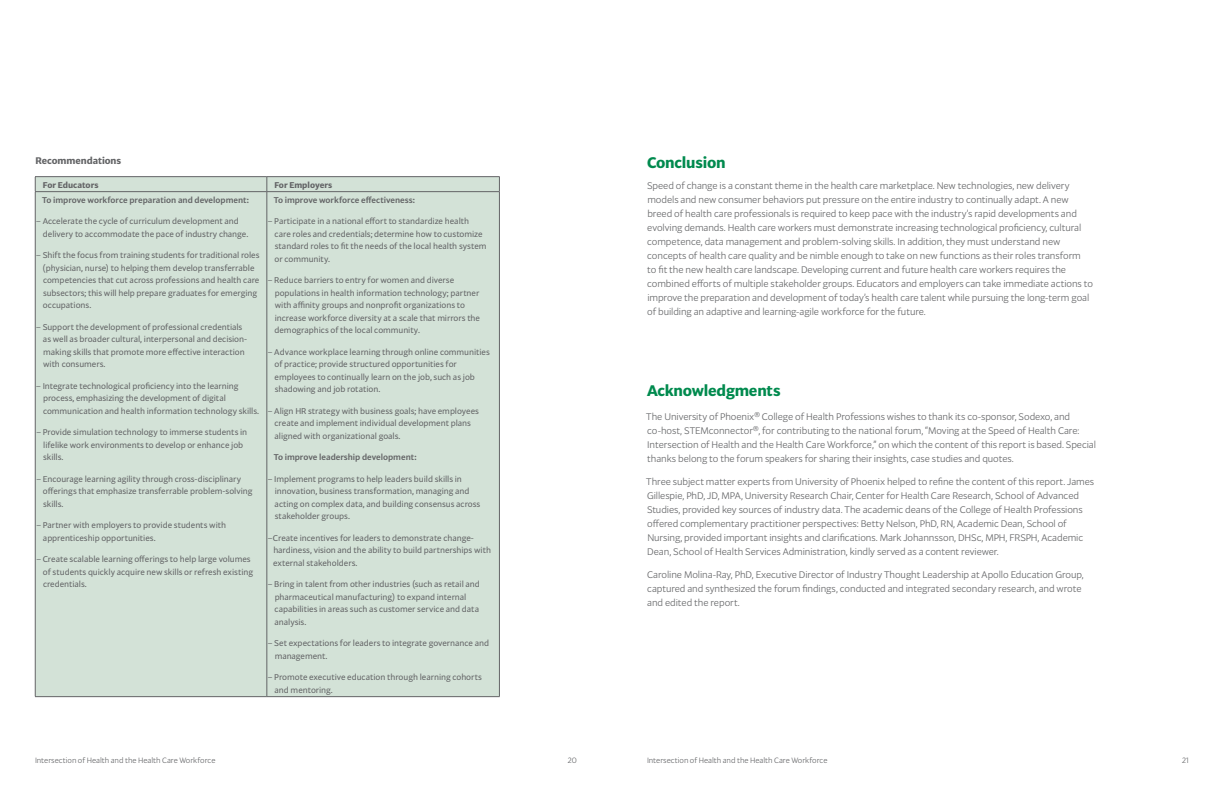
<style>
.page{position:relative;width:1224px;height:792px;background:#fff}
.page>*{position:absolute;margin:0;border:0;box-sizing:border-box;transform-origin:0 0}
.t1{font:700 16px "Phoenix Sans";letter-spacing:-.015em;color:#008a4e}
.t2{font:300 10px/14px "Phoenix Sans";letter-spacing:-.005em;color:#636466}
.t3{font:700 10px "Phoenix Sans";letter-spacing:-.005em;color:#636466}
.t4{font:8.8px/12.5px "Phoenix Sans";letter-spacing:-.005em;color:#636466}
.t5{font:500 8.8px "Phoenix Sans";color:#636466}
.t6{font:700 8.8px "Phoenix Sans";color:#636466}
.t7{font:300 8px "Phoenix Sans";color:#636466}
</style>
<div class="page">
<div style="left:36px;top:177px;width:463px;height:519px;background:#d3e2d7"></div>
<svg style="left:35px;top:177px;width:1px;height:14px"></svg>
<hr style="left:35px;top:192px;width:1px;height:504px;background:#636466">
<hr style="left:35px;top:176px;width:232px;height:1px;background:#636466">
<hr style="left:267px;top:176px;width:233px;height:1px;background:#636466">
<svg style="left:267px;top:177px;width:1px;height:14px"></svg>
<svg style="left:499px;top:177px;width:1px;height:14px"></svg>
<hr style="left:267px;top:192px;width:1px;height:504px;background:#636466">
<hr style="left:499px;top:192px;width:1px;height:504px;background:#636466">
<hr style="left:35px;top:191px;width:232px;height:1px;background:#636466">
<hr style="left:267px;top:191px;width:233px;height:1px;background:#636466">
<hr style="left:35px;top:696px;width:232px;height:1px;background:#636466">
<hr style="left:267px;top:696px;width:233px;height:1px;background:#636466">
<p class="t3" style="left:36px;top:152px;width:87px">Recommendations</p>
<p class="t6" style="left:43px;top:177px;width:57px">For Educators</p>
<p class="t6" style="left:274px;top:177px;width:59px">For Employers</p>
<p class="t5" style="left:42px;top:193px;width:208px">To improve workforce preparation and development:</p>
<p class="t4" style="left:43px;top:214px;width:207px;text-indent:-7px">– Accelerate the cycle of curriculum development and delivery to accommodate the pace of industry change.</p>
<p class="t4" style="left:43px;top:248px;width:218px;text-indent:-6px">– Shift the focus from training students for traditional roles (physician, nurse) to helping them develop transferrable competencies that cut across professions and health care subsectors; this will help prepare graduates for emerging occupations.</p>
<p class="t4" style="left:43px;top:320px;width:206px;text-indent:-7px">– Support the development of professional credentials as well as broader cultural, interpersonal and decision&shy;making skills that promote more effective interaction with consumers.</p>
<p class="t4" style="left:43px;top:379px;width:218px;text-indent:-7px">– Integrate technological proficiency into the learning process, emphasizing the development of digital communication and health information technology skills.</p>
<p class="t4" style="left:43px;top:425px;width:206px;text-indent:-7px">– Provide simulation technology to immerse students in lifelike work environments to develop or enhance job skills.</p>
<p class="t4" style="left:43px;top:472px;width:211px;text-indent:-7px">– Encourage learning agility through cross-disciplinary offerings that emphasize transferrable problem-solving skills.</p>
<p class="t4" style="left:43px;top:518px;width:185px;text-indent:-7px">– Partner with employers to provide students with apprenticeship opportunities.</p>
<p class="t4" style="left:43px;top:552px;width:212px;text-indent:-7px">– Create scalable learning offerings to help large volumes of students quickly acquire new skills or refresh existing credentials.</p>
<p class="t5" style="left:274px;top:193px;width:143px">To improve workforce effectiveness:</p>
<p class="t4" style="left:275px;top:214px;width:214px;text-indent:-7px">– Participate in a national effort to standardize health care roles and credentials; determine how to customize standard roles to fit the needs of the local health system or community.</p>
<p class="t4" style="left:275px;top:273px;width:207px;text-indent:-7px">– Reduce barriers to entry for women and diverse populations in health information technology; partner with affinity groups and nonprofit organizations to increase workforce diversity at a scale that mirrors the demographics of the local community.</p>
<p class="t4" style="left:275px;top:345px;width:217px;text-indent:-7px">– Advance workplace learning through online communities of practice; provide structured opportunities for employees to continually learn on the job, such as job shadowing and job rotation.</p>
<p class="t4" style="left:275px;top:404px;width:206px;text-indent:-7px">– Align HR strategy with business goals; have employees create and implement individual development plans aligned with organizational goals.</p>
<p class="t5" style="left:274px;top:450px;width:144px">To improve leadership development:</p>
<p class="t4" style="left:275px;top:472px;width:207px;text-indent:-7px">– Implement programs to help leaders build skills in innovation, business transformation, managing and acting on complex data, and building consensus across stakeholder groups.</p>
<p class="t4" style="left:273px;top:531px;width:219px;text-indent:-5px">–Create incentives for leaders to demonstrate change&shy;hardiness, vision and the ability to build partnerships with external stakeholders.</p>
<p class="t4" style="left:275px;top:577px;width:207px;text-indent:-7px">– Bring in talent from other industries (such as retail and pharmaceutical manufacturing) to expand internal capabilities in areas such as customer service and data analysis.</p>
<p class="t4" style="left:275px;top:636px;width:216px;text-indent:-7px">– Set expectations for leaders to integrate governance and management.</p>
<p class="t4" style="left:275px;top:670px;width:209px;text-indent:-7px">– Promote executive education through learning cohorts and mentoring.</p>
<h1 class="t1" style="left:647px;top:150px;width:80px">Conclusion</h1>
<p class="t2" style="left:647px;top:178px;width:447px">Speed of change is a constant theme in the health care marketplace. New technologies, new delivery models and new consumer behaviors put pressure on the entire industry to continually adapt. A new breed of health care professionals is required to keep pace with the industry’s rapid developments and evolving demands. Health care workers must demonstrate increasing technological proficiency, cultural competence, data management and problem-solving skills. In addition, they must understand new concepts of health care quality and be nimble enough to take on new functions as their roles transform<br>to fit the new health care landscape. Developing current and future health care workers requires the combined efforts of multiple stakeholder groups. Educators and employers can take immediate actions to improve the preparation and development of today’s health care talent while pursuing the long-term goal of building an adaptive and learning-agile workforce for the future.</p>
<h1 class="t1" style="left:647px;top:377px;width:135px">Acknowledgments</h1>
<p class="t2" style="left:646px;top:409px;width:451px">The University of Phoenix® College of Health Professions wishes to thank its co-sponsor, Sodexo, and co-host, STEMconnector®, for contributing to the national forum, “Moving at the Speed of Health Care:<br>Intersection of Health and the Health Care Workforce,” on which the content of this report is based. Special thanks belong to the forum speakers for sharing their insights, case studies and quotes.</p>
<p class="t2" style="left:646px;top:474px;width:449px">Three subject matter experts from University of Phoenix helped to refine the content of this report. James Gillespie, PhD, JD, MPA, University Research Chair, Center for Health Care Research, School of Advanced Studies, provided key sources of industry data. The academic deans of the College of Health Professions offered complementary practitioner perspectives: Betty Nelson, PhD, RN, Academic Dean, School of Nursing, provided important insights and clarifications. Mark Johannsson, DHSc, MPH, FRSPH, Academic Dean, School of Health Services Administration, kindly served as a content reviewer.</p>
<p class="t2" style="left:647px;top:567px;width:438px">Caroline Molina-Ray, PhD, Executive Director of Industry Thought Leadership at Apollo Education Group, captured and synthesized the forum findings, conducted and integrated secondary research, and wrote and edited the report.</p>
<p class="t7" style="left:35px;top:754px;width:182px">Intersection of Health and the Health Care Workforce</p>
<p class="t7" style="left:568px;top:754px;width:10px">20</p>
<p class="t7" style="left:647px;top:754px;width:182px">Intersection of Health and the Health Care Workforce</p>
<p class="t7" style="left:1182px;top:754px;width:8px">21</p>
</div>
